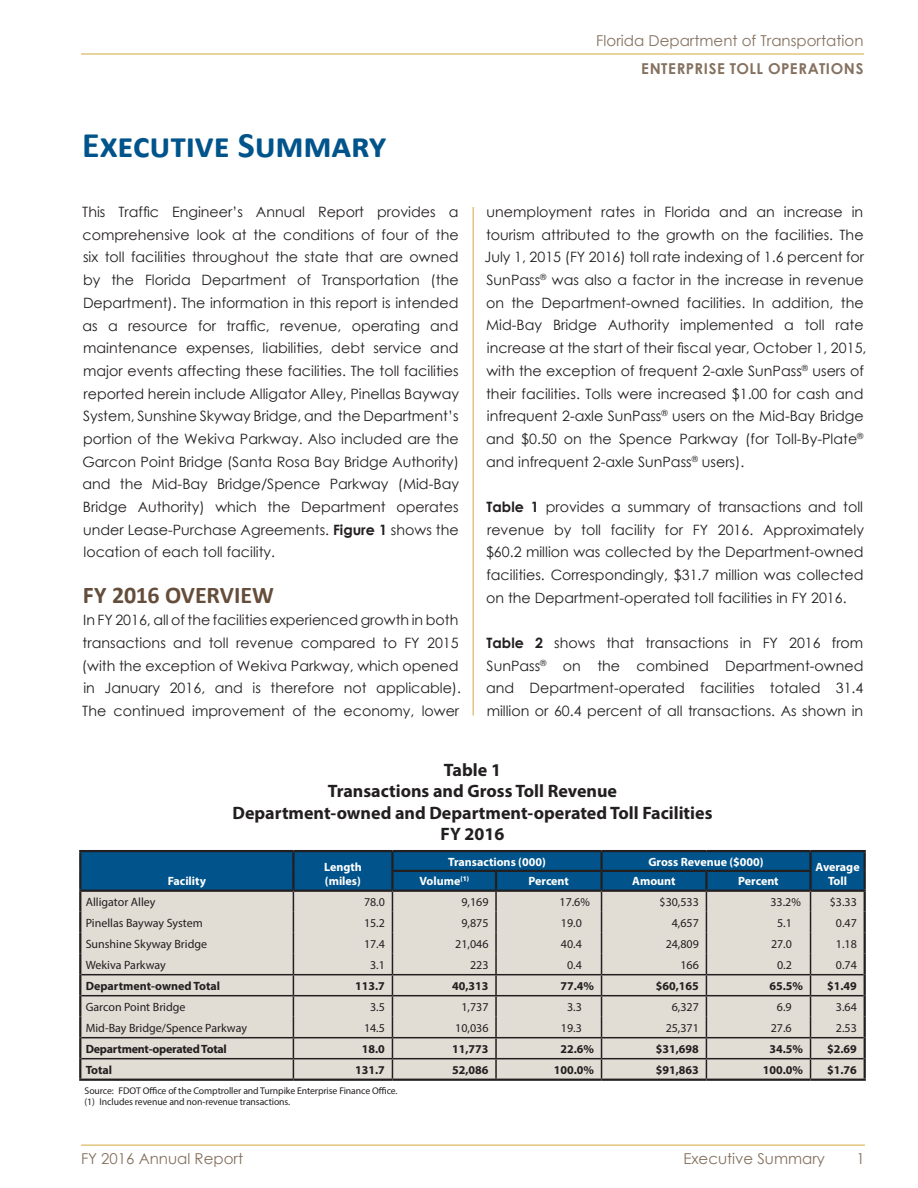
<style>
.page{position:relative;width:918px;height:1188px;background:#fff}
.page>*{position:absolute;margin:0;border:0;box-sizing:border-box;transform-origin:0 0}
.t1{font:700 36px "Calibri";letter-spacing:-.005em;color:#00548b}
.t2{font:700 24px "Calibri";letter-spacing:-.005em;color:#644d3a}
.t3{font:700 18px/21.6px "Myriad Pro";color:#231f20;text-align:center}
.t4{font:15px "Century Gothic";color:#85715f}
.t5{font:700 15px "Century Gothic";letter-spacing:.04em;color:#85715f}
.t6{font:14.25px/22.6px "Century Gothic";color:#231f20;text-align:justify}
.t7{font:12px "Myriad Pro";color:#231f20}
.t8{font:700 12px "Myriad Pro";color:#231f20}
.t9{font:700 12px/14.4px "Myriad Pro";color:#fff}
.t10{font:700 12px "Myriad Pro";letter-spacing:-.02em;color:#231f20}
.t11{font:9.75px/11.7px "Myriad Pro";letter-spacing:-.01em;color:#231f20}
.t12{font:900 7.05px "Myriad Pro";color:#fff}
.s1{font-weight:700}
</style>
<div class="page">
<hr style="left:81px;top:1144px;width:784px;height:2px;background:#e3c481">
<hr style="left:81px;top:53px;width:783px;height:2px;background:#e3c481">
<hr style="left:472px;top:207px;width:2px;height:509px;background:#e3c481">
<hr style="left:392px;top:1079px;width:104px;height:2px;background:#231f20">
<hr style="left:496px;top:1079px;width:106px;height:2px;background:#231f20">
<hr style="left:602px;top:1079px;width:104px;height:2px;background:#231f20">
<hr style="left:706px;top:1079px;width:105px;height:2px;background:#231f20">
<hr style="left:79px;top:850px;width:214px;height:2px;background:#231f20">
<hr style="left:293px;top:850px;width:99px;height:2px;background:#231f20">
<hr style="left:392px;top:850px;width:104px;height:2px;background:#231f20">
<hr style="left:496px;top:850px;width:106px;height:2px;background:#231f20">
<hr style="left:602px;top:850px;width:104px;height:2px;background:#231f20">
<hr style="left:706px;top:850px;width:105px;height:2px;background:#231f20">
<hr style="left:811px;top:850px;width:55px;height:2px;background:#231f20">
<hr style="left:79px;top:1079px;width:214px;height:2px;background:#231f20">
<hr style="left:293px;top:1079px;width:99px;height:2px;background:#231f20">
<hr style="left:811px;top:1079px;width:55px;height:2px;background:#231f20">
<svg style="left:79px;top:851px;width:787px;height:228px;background:#b1babc"></svg>
<hr style="left:496px;top:1037px;width:106px;height:1px;background:#231f20">
<p class="t4" style="left:596px;top:30px;width:269px">Florida Department of Transportation</p>
<h1 class="t1" style="left:82px;top:120px;width:306px">Executive Summary</h1>
<p class="t6" style="left:82px;top:200px;width:378px">This Traffic Engineer’s Annual Report provides a comprehensive look at the conditions of four of the six toll facilities throughout the state that are owned by the Florida Department of Transportation (the Department). The information in this report is intended as a resource for traffic, revenue, operating and maintenance expenses, liabilities, debt service and major events affecting these facilities. The toll facilities reported herein include Alligator Alley, Pinellas Bayway System, Sunshine Skyway Bridge, and the Department’s portion of the Wekiva Parkway. Also included are the Garcon Point Bridge (Santa Rosa Bay Bridge Authority) and the Mid-Bay Bridge/Spence Parkway (Mid-Bay Bridge Authority) which the Department operates under Lease-Purchase Agreements. <span class="s1">Figure 1</span> shows the location of each toll facility.</p>
<h2 class="t2" style="left:83px;top:578px;width:193px">FY 2016 OVERVIEW</h2>
<p class="t6" style="left:82px;top:609px;width:381px;text-align:left">In FY 2016, all of the facilities experienced growth in both transactions and toll revenue compared to FY 2015 (with the exception of Wekiva Parkway, which opened in January 2016, and is therefore not applicable).<br>The continued improvement of the economy, lower</p>
<p class="t5" style="left:641px;top:57px;width:224px">ENTERPRISE TOLL OPERATIONS</p>
<p class="t6" style="left:485px;top:200px;width:383px;text-align:left">unemployment rates in Florida and an increase in tourism attributed to the growth on the facilities. The July 1, 2015 (FY 2016) toll rate indexing of 1.6 percent for SunPass<sup>®</sup> was also a factor in the increase in revenue on the Department-owned facilities. In addition, the Mid-Bay Bridge Authority implemented a toll rate increase at the start of their fiscal year, October 1, 2015, with the exception of frequent 2-axle SunPass<sup>®</sup> users of their facilities. Tolls were increased $1.00 for cash and infrequent 2-axle SunPass<sup>®</sup> users on the Mid-Bay Bridge and $0.50 on the Spence Parkway (for Toll-By-Plate<sup>® </sup>and infrequent 2-axle SunPass<sup>®</sup> users).</p>
<p class="t6" style="left:486px;top:495px;width:380px"><span class="s1">Table 1</span> provides a summary of transactions and toll revenue by toll facility for FY 2016. Approximately $60.2 million was collected by the Department-owned facilities. Correspondingly, $31.7 million was collected on the Department-operated toll facilities in FY 2016.</p>
<p class="t6" style="left:486px;top:631px;width:379px"><span class="s1">Table 2</span> shows that transactions in FY 2016 from SunPass<sup>®</sup> on the combined Department-owned and Department-operated facilities totaled 31.4 million or 60.4 percent of all transactions. As shown in</p>
<p class="t9" style="left:168px;top:874px;width:40px">Facility</p>
<p class="t3" style="left:233px;top:758px;width:481px">Table 1<br>Transactions and Gross Toll Revenue<br>Department-owned and Department-operated Toll Facilities<br>FY 2016</p>
<p class="t9" style="left:324px;top:859px;width:39px">Length (miles)</p>
<p class="t9" style="left:448px;top:854px;width:99px">Transactions (000)</p>
<p class="t9" style="left:648px;top:854px;width:117px">Gross Revenue ($000)</p>
<p class="t9" style="left:816px;top:859px;width:46px">Average</p>
<p class="t12" style="left:460px;top:874px;width:10px">(1)</p>
<p class="t9" style="left:529px;top:874px;width:42px">Percent</p>
<p class="t9" style="left:632px;top:874px;width:45px">Amount</p>
<p class="t9" style="left:738px;top:874px;width:42px">Percent</p>
<p class="t9" style="left:419px;top:874px;width:43px">Volume</p>
<p class="t9" style="left:828px;top:874px;width:21px">Toll</p>
<p class="t7" style="left:86px;top:895px;width:71px">Alligator Alley</p>
<p class="t7" style="left:364px;top:894px;width:22px">78.0</p>
<p class="t7" style="left:461px;top:894px;width:29px">9,169</p>
<p class="t7" style="left:560px;top:894px;width:32px">17.6%</p>
<p class="t7" style="left:660px;top:894px;width:41px">$30,533</p>
<p class="t7" style="left:770px;top:894px;width:32px">33.2%</p>
<p class="t7" style="left:830px;top:894px;width:29px">$3.33</p>
<p class="t7" style="left:86px;top:916px;width:119px">Pinellas Bayway System</p>
<p class="t7" style="left:364px;top:915px;width:22px">15.2</p>
<p class="t7" style="left:461px;top:915px;width:29px">9,875</p>
<p class="t7" style="left:561px;top:915px;width:22px">19.0</p>
<p class="t7" style="left:672px;top:915px;width:29px">4,657</p>
<p class="t7" style="left:777px;top:915px;width:16px">5.1</p>
<p class="t7" style="left:836px;top:915px;width:22px">0.47</p>
<p class="t7" style="left:86px;top:937px;width:123px">Sunshine Skyway Bridge</p>
<p class="t7" style="left:364px;top:936px;width:22px">17.4</p>
<p class="t7" style="left:455px;top:936px;width:35px">21,046</p>
<p class="t7" style="left:561px;top:936px;width:22px">40.4</p>
<p class="t7" style="left:666px;top:936px;width:35px">24,809</p>
<p class="t7" style="left:771px;top:936px;width:22px">27.0</p>
<p class="t7" style="left:836px;top:936px;width:22px">1.18</p>
<p class="t7" style="left:86px;top:958px;width:82px">Wekiva Parkway</p>
<p class="t7" style="left:370px;top:957px;width:16px">3.1</p>
<p class="t7" style="left:470px;top:957px;width:20px">223</p>
<p class="t7" style="left:567px;top:957px;width:16px">0.4</p>
<p class="t7" style="left:680px;top:957px;width:20px">166</p>
<p class="t7" style="left:777px;top:957px;width:16px">0.2</p>
<p class="t7" style="left:836px;top:957px;width:22px">0.74</p>
<p class="t8" style="left:86px;top:978px;width:136px">Department-owned Total</p>
<p class="t8" style="left:355px;top:978px;width:31px">113.7</p>
<p class="t8" style="left:452px;top:978px;width:38px">40,313</p>
<p class="t8" style="left:560px;top:978px;width:35px">77.4%</p>
<p class="t8" style="left:656px;top:978px;width:45px">$60,165</p>
<p class="t8" style="left:769px;top:978px;width:35px">65.5%</p>
<p class="t8" style="left:827px;top:978px;width:31px">$1.49</p>
<p class="t7" style="left:86px;top:1000px;width:101px">Garcon Point Bridge</p>
<p class="t7" style="left:370px;top:999px;width:16px">3.5</p>
<p class="t7" style="left:461px;top:999px;width:29px">1,737</p>
<p class="t7" style="left:567px;top:999px;width:16px">3.3</p>
<p class="t7" style="left:672px;top:999px;width:29px">6,327</p>
<p class="t7" style="left:777px;top:999px;width:16px">6.9</p>
<p class="t7" style="left:836px;top:999px;width:22px">3.64</p>
<p class="t7" style="left:86px;top:1021px;width:163px">Mid-Bay Bridge/Spence Parkway</p>
<p class="t7" style="left:364px;top:1020px;width:22px">14.5</p>
<p class="t7" style="left:455px;top:1020px;width:35px">10,036</p>
<p class="t7" style="left:561px;top:1020px;width:22px">19.3</p>
<p class="t7" style="left:666px;top:1020px;width:35px">25,371</p>
<p class="t7" style="left:771px;top:1020px;width:22px">27.6</p>
<p class="t7" style="left:836px;top:1020px;width:22px">2.53</p>
<p class="t10" style="left:86px;top:1041px;width:143px">Department-operated Total</p>
<p class="t8" style="left:362px;top:1041px;width:25px">18.0</p>
<p class="t8" style="left:452px;top:1041px;width:38px">11,773</p>
<p class="t8" style="left:560px;top:1041px;width:35px">22.6%</p>
<p class="t8" style="left:656px;top:1041px;width:45px">$31,698</p>
<p class="t8" style="left:769px;top:1041px;width:35px">34.5%</p>
<p class="t8" style="left:827px;top:1041px;width:31px">$2.69</p>
<p class="t8" style="left:86px;top:1062px;width:28px">Total</p>
<p class="t8" style="left:355px;top:1062px;width:31px">131.7</p>
<p class="t8" style="left:452px;top:1062px;width:38px">52,086</p>
<p class="t8" style="left:554px;top:1062px;width:42px">100.0%</p>
<p class="t8" style="left:656px;top:1062px;width:45px">$91,863</p>
<p class="t8" style="left:763px;top:1062px;width:42px">100.0%</p>
<p class="t8" style="left:827px;top:1062px;width:31px">$1.76</p>
<p class="t11" style="left:85px;top:1084px;width:315px">Source: FDOT Office of the Comptroller and Turnpike Enterprise Finance Office. (1) Includes revenue and non-revenue transactions.</p>
<p class="t4" style="left:81px;top:1148px;width:164px">FY 2016 Annual Report</p>
<p class="t4" style="left:683px;top:1148px;width:143px">Executive Summary</p>
<p class="t4" style="left:856px;top:1148px;width:10px">1</p>
</div>
